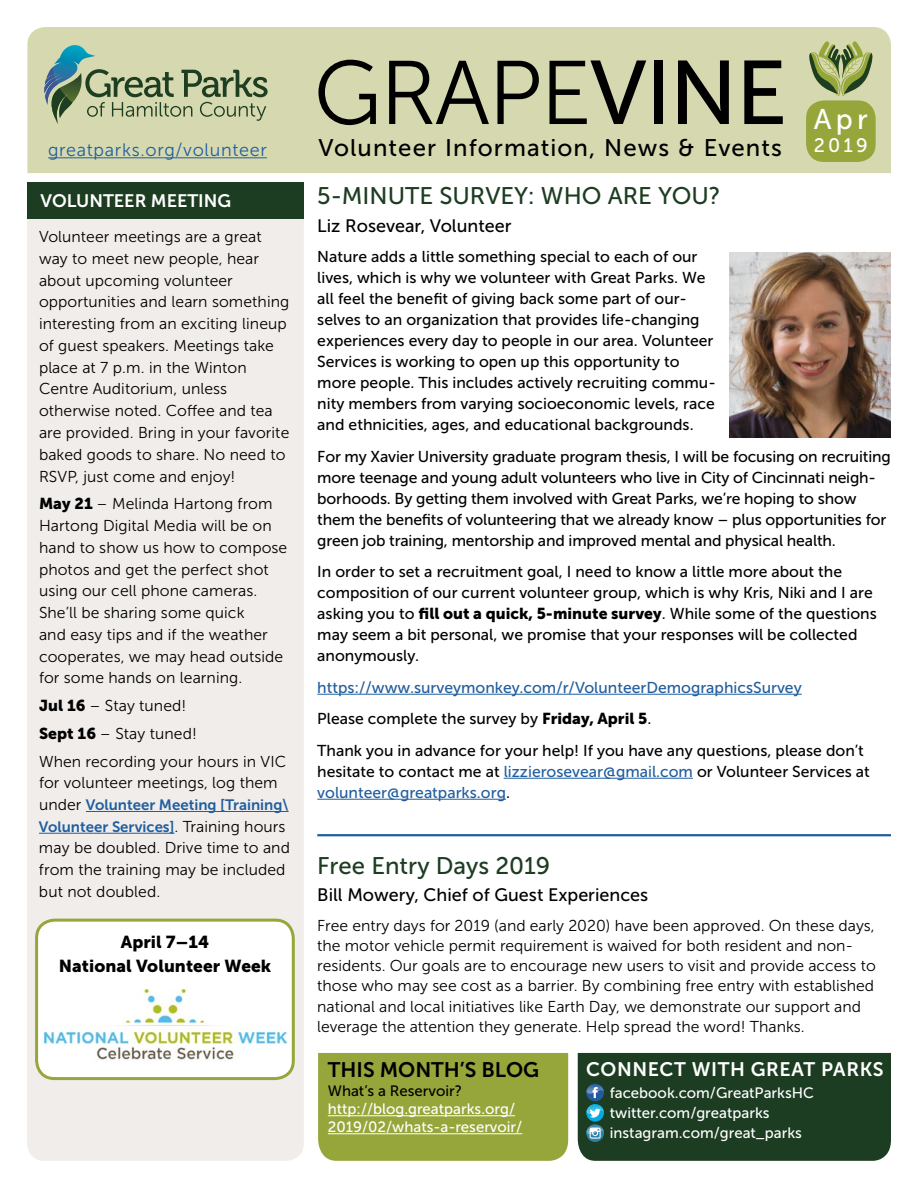
<style>
.page{position:relative;width:918px;height:1188px;background:#fff}
.page>*{position:absolute;margin:0;border:0;box-sizing:border-box;transform-origin:0 0}
.t1{font:90px "Museo Sans 300";letter-spacing:-.02em;color:#000}
.t2{font:28.5px "Museo Sans 500";color:#fff}
.t3{font:24px "Museo Sans 500";color:#1c3d21}
.t4{font:24px "Museo Sans 500";letter-spacing:.045em;color:#000}
.t5{font:21px "Museo Sans 700";color:#000}
.t6{font:19.5px "Museo Sans 700";letter-spacing:.03em;color:#fff}
.t7{font:19.5px "Museo Sans 500";color:#fff}
.t8{font:18px "Museo Sans 500";color:#000}
.t9{font:18px "Museo Sans 300";letter-spacing:.04em;color:#215e9e}
.t10{font:18px "Museo Sans 700";color:#fff}
.t11{font:17.25px/23.2px "Museo Sans 900";letter-spacing:.005em;color:#000;text-align:center}
.t12{font:15.75px/21px "Museo Sans 500";color:#000}
.t13{font:15.75px/21.8px "Museo Sans 300";letter-spacing:.005em;color:#000}
.t14{font:15.75px/21px "Museo Sans 500";color:#215e9e}
.t15{font:15px/20.2px "Museo Sans 500";color:#fff}
.t16{font:15px/21.8px "Museo Sans 700";color:#215e9e}
.t17{font:15px "Museo Sans 500";color:#000}
.s1{font-family:"Museo Sans 500"}
.s2{font-family:"Museo Sans 900"}
.s3{font-family:"Museo Sans 300";font-size:15.75px;color:#000}
.s4{color:#215e9e}
.s5{color:#000}
</style>
<div class="page">
<hr style="left:317px;top:694px;width:485px;height:1px;background:#215e9e">
<hr style="left:504px;top:778px;width:189px;height:1px;background:#215e9e">
<hr style="left:317px;top:799px;width:189px;height:1px;background:#215e9e">
<div style="left:27px;top:27px;width:864px;height:146px;background:#d6d9b0"></div>
<div style="left:27px;top:218px;width:277px;height:943px;background:#f0edeb"></div>
<hr style="left:86px;top:811px;width:203px;height:1px;background:#215e9e">
<hr style="left:39px;top:833px;width:136px;height:1px;background:#215e9e">
<div style="left:27px;top:182px;width:277px;height:36px;background:#1c3d21"></div>
<svg style="left:808px;top:41px;width:66px;height:55px"></svg>
<svg style="left:44px;top:57px;width:224px;height:67px"></svg>
<div style="left:318px;top:1053px;width:250px;height:108px;background:#96a63b"></div>
<hr style="left:328px;top:1115px;width:187px;height:1px;background:#fff">
<hr style="left:328px;top:1133px;width:194px;height:1px;background:#fff">
<div style="left:578px;top:1053px;width:313px;height:108px;background:#1c3d21"></div>
<div style="left:806px;top:100px;width:70px;height:62px;background:#96a63b;border-radius:18px"></div>
<hr style="left:48px;top:157px;width:219px;height:1px;background:#215e9e">
<img style="left:729px;top:252px;width:162px;height:185px">
<hr style="left:317px;top:834px;width:574px;height:2px;background:#215e9e">
<div style="left:37px;top:920px;width:256px;height:159px;background:#fff;border-radius:18px"></div>
<div style="left:35px;top:919px;width:260px;height:161px;border:3px solid #96a63b;border-radius:18px"></div>
<img style="left:43px;top:988px;width:245px;height:73px">
<h1 class="t1" style="left:314px;top:45px;width:475px">GRAPE<span class="s1">VINE</span></h1>
<h3 class="t4" style="left:319px;top:135px;width:465px">Volunteer Information, News &amp; Events</h3>
<h2 class="t2" style="left:814px;top:104px;width:56px">Apr</h2>
<p class="t9" style="left:48px;top:140px;width:220px">greatparks.org/volunteer</p>
<p class="t7" style="left:814px;top:134px;width:55px">2019</p>
<p class="t10" style="left:40px;top:191px;width:192px">VOLUNTEER MEETING</p>
<p class="t13" style="left:39px;top:226px;width:252px">Volunteer meetings are a great way to meet new people, hear about upcoming volunteer opportunities and learn something interesting from an exciting lineup of guest speakers. Meetings take place at 7 p.m. in the Winton<br>Centre Auditorium, unless otherwise noted. Coffee and tea are provided. Bring in your favorite baked goods to share. No need to<br>RSVP, just come and enjoy!</p>
<p class="t13" style="left:39px;top:493px;width:250px"><span class="s2">May 21</span> – Melinda Hartong from<br>Hartong Digital Media will be on hand to show us how to compose photos and get the perfect shot using our cell phone cameras.<br>She’ll be sharing some quick<br>and easy tips and if the weather cooperates, we may head outside for some hands on learning.</p>
<p class="t13" style="left:39px;top:692px;width:249px;line-height:27.8px"><span class="s2">Jul 16</span> – Stay tuned!<br><span class="s2">Sept 16</span> – Stay tuned!<br>When recording your hours in VIC</p>
<p class="t13" style="left:39px;top:772px;width:240px">for volunteer meetings, log them</p>
<p class="t16" style="left:39px;top:794px;width:251px"><span class="s3">under</span> Volunteer Meeting [Training\<br>Volunteer Services]<span class="s3">. Training hours</span></p>
<p class="t13" style="left:39px;top:837px;width:252px">may be doubled. Drive time to and from the training may be included but not doubled.</p>
<p class="t11" style="left:59px;top:931px;width:214px">April 7–14<br>National Volunteer Week</p>
<h3 class="t3" style="left:317px;top:182px;width:405px">5-MINUTE SURVEY: WHO ARE YOU?</h3>
<p class="t8" style="left:317px;top:216px;width:196px">Liz Rosevear, Volunteer</p>
<p class="t12" style="left:317px;top:246px;width:400px">Nature adds a little something special to each of our lives, which is why we volunteer with Great Parks. We all feel the benefit of giving back some part of our&shy;selves to an organization that provides life-changing experiences every day to people in our area. Volunteer Services is working to open up this opportunity to more people. This includes actively recruiting commu&shy;nity members from varying socioeconomic levels, race and ethnicities, ages, and educational backgrounds.</p>
<p class="t12" style="left:317px;top:446px;width:575px">For my Xavier University graduate program thesis, I will be focusing on recruiting more teenage and young adult volunteers who live in City of Cincinnati neigh&shy;borhoods. By getting them involved with Great Parks, we’re hoping to show them the benefits of volunteering that we already know – plus opportunities for green job training, mentorship and improved mental and physical health.</p>
<p class="t12" style="left:317px;top:561px;width:561px">In order to set a recruitment goal, I need to know a little more about the composition of our current volunteer group, which is why Kris, Niki and I are asking you to <span class="s2">fill out a quick, 5-minute survey</span>. While some of the questions may seem a bit personal, we promise that your responses will be collected anonymously.</p>
<p class="t12" style="left:317px;top:671px;width:548px;line-height:31.5px"><span class="s4">https://www.surveymonkey.com/r/VolunteerDemographicsSurvey<br></span>Please complete the survey by <span class="s2">Friday, April 5</span>.<br>Thank you in advance for your help! If you have any questions, please don’t</p>
<p class="t14" style="left:317px;top:761px;width:554px"><span class="s5">hesitate to contact me at</span> lizzierosevear@gmail.com <span class="s5">or Volunteer Services at </span>volunteer@greatparks.org<span class="s5">.</span></p>
<h3 class="t3" style="left:317px;top:852px;width:234px">Free Entry Days 2019</h3>
<p class="t8" style="left:317px;top:885px;width:333px">Bill Mowery, Chief of Guest Experiences</p>
<p class="t13" style="left:317px;top:915px;width:560px;line-height:20.2px">Free entry days for 2019 (and early 2020) have been approved. On these days, the motor vehicle permit requirement is waived for both resident and non&shy;residents. Our goals are to encourage new users to visit and provide access to those who may see cost as a barrier. By combining free entry with established national and local initiatives like Earth Day, we demonstrate our support and leverage the attention they generate. Help spread the word! Thanks.</p>
<h3 class="t5" style="left:328px;top:1058px;width:213px">THIS MONTH’S BLOG</h3>
<p class="t17" style="left:328px;top:1083px;width:136px">What’s a Reservoir?</p>
<p class="t15" style="left:328px;top:1100px;width:196px;line-height:18px">http://blog.greatparks.org/<br>2019/02/whats-a-reservoir/</p>
<p class="t6" style="left:586px;top:1058px;width:299px">CONNECT WITH GREAT PARKS</p>
<p class="t15" style="left:610px;top:1083px;width:206px">facebook.com/GreatParksHC twitter.com/greatparks instagram.com/great_parks</p>
</div>
